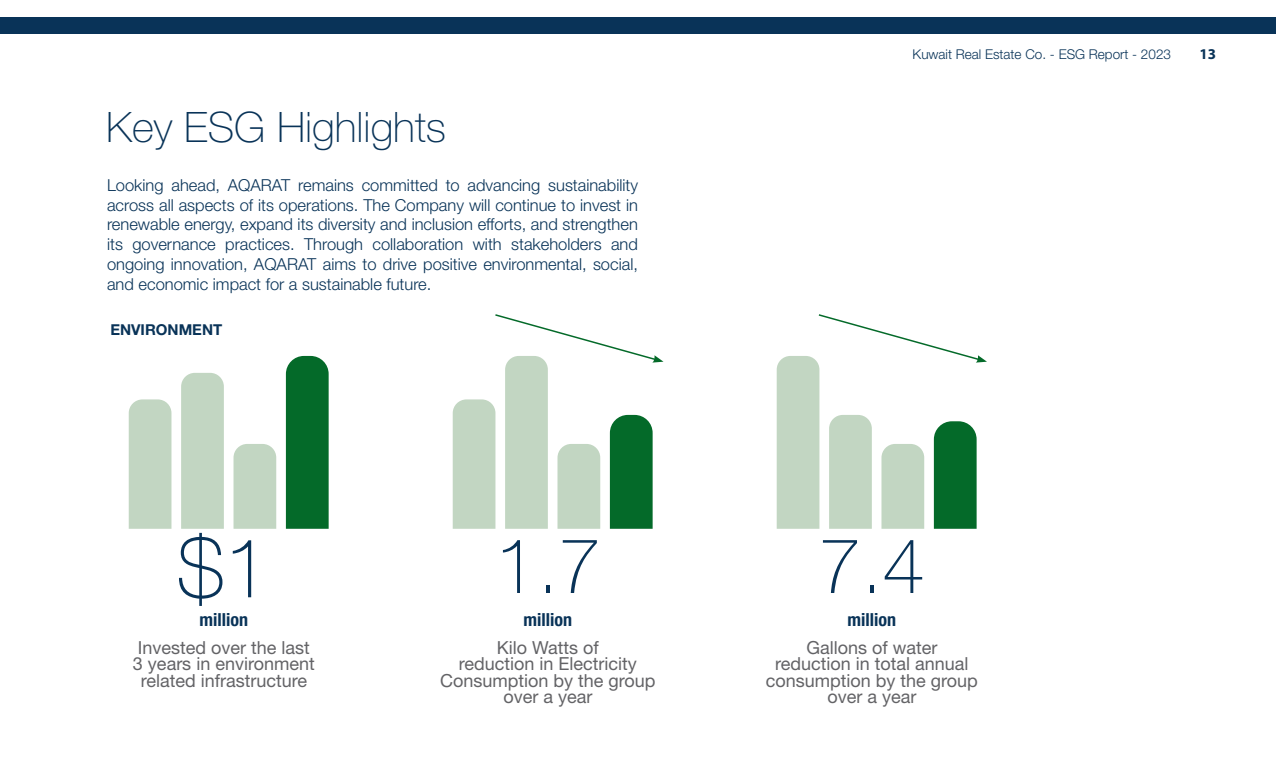
<style>
.page{position:relative;width:1276px;height:766px;background:#fff}
.page>*{position:absolute;margin:0;border:0;box-sizing:border-box;transform-origin:0 0}
.t1{font:100 82.5px "Helvetica Neue LT Std";color:#093358}
.t2{font:100 76.5px "Helvetica Neue LT Std";color:#093358}
.t3{font:100 42px "Helvetica Neue LT Std";color:#093358}
.t4{font:18px/16.5px "Helvetica Neue LT Std";color:#636366;text-align:center}
.t5{font:700 condensed 18px "Helvetica Neue LT Std";color:#093358}
.t6{font:300 16.5px/19.8px "Helvetica Neue LT Std";color:#093358;text-align:justify}
.t7{font:700 15px "Helvetica Neue LT Std";color:#093358}
.t8{font:700 15px "Myriad Pro";color:#093358}
.t9{font:300 13.5px "Helvetica Neue LT Std";color:#093358}
</style>
<div class="page">
<div style="left:0;top:17px;width:1276px;height:17px;background:#093358"></div>
<div style="left:129px;top:399px;width:42px;height:129px;background:#c2d6c2"></div>
<div style="left:181px;top:373px;width:43px;height:155px;background:#c2d6c2"></div>
<div style="left:233px;top:444px;width:43px;height:84px;background:#c2d6c2"></div>
<div style="left:286px;top:356px;width:43px;height:172px;background:#046a29"></div>
<svg style="left:453px;top:314px;width:210px;height:214px"></svg>
<svg style="left:776px;top:314px;width:211px;height:214px"></svg>
<p class="t3" style="left:106px;top:103px;width:341px">Key ESG Highlights</p>
<p class="t6" style="left:107px;top:175px;width:532px">Looking ahead, AQARAT remains committed to advancing sustainability across all aspects of its operations. The Company will continue to invest in renewable energy, expand its diversity and inclusion efforts, and strengthen its governance practices. Through collaboration with stakeholders and ongoing innovation, AQARAT aims to drive positive environmental, social, and economic impact for a sustainable future.</p>
<p class="t7" style="left:110px;top:320px;width:113px">ENVIRONMENT</p>
<p class="t9" style="left:912px;top:46px;width:260px">Kuwait Real Estate Co. - ESG Report - 2023</p>
<p class="t8" style="left:1199px;top:44px;width:18px">13</p>
<p class="t1" style="left:178px;top:520px;width:93px">$1</p>
<p class="t2" style="left:495px;top:522px;width:108px">1.7</p>
<p class="t2" style="left:818px;top:522px;width:108px">7.4</p>
<p class="t5" style="left:200px;top:608px;width:50px">million</p>
<p class="t5" style="left:523px;top:608px;width:50px">million</p>
<p class="t5" style="left:847px;top:608px;width:50px">million</p>
<p class="t4" style="left:133px;top:638px;width:183px">Invested over the last<br>3 years in environment related infrastructure</p>
<p class="t4" style="left:497px;top:638px;width:104px">Kilo Watts of</p>
<p class="t4" style="left:440px;top:655px;width:217px">reduction in Electricity<br>Consumption by the group over a year</p>
<p class="t4" style="left:806px;top:638px;width:132px">Gallons of water</p>
<p class="t4" style="left:766px;top:655px;width:214px">reduction in total annual consumption by the group</p>
<p class="t4" style="left:827px;top:688px;width:90px">over a year</p>
</div>
